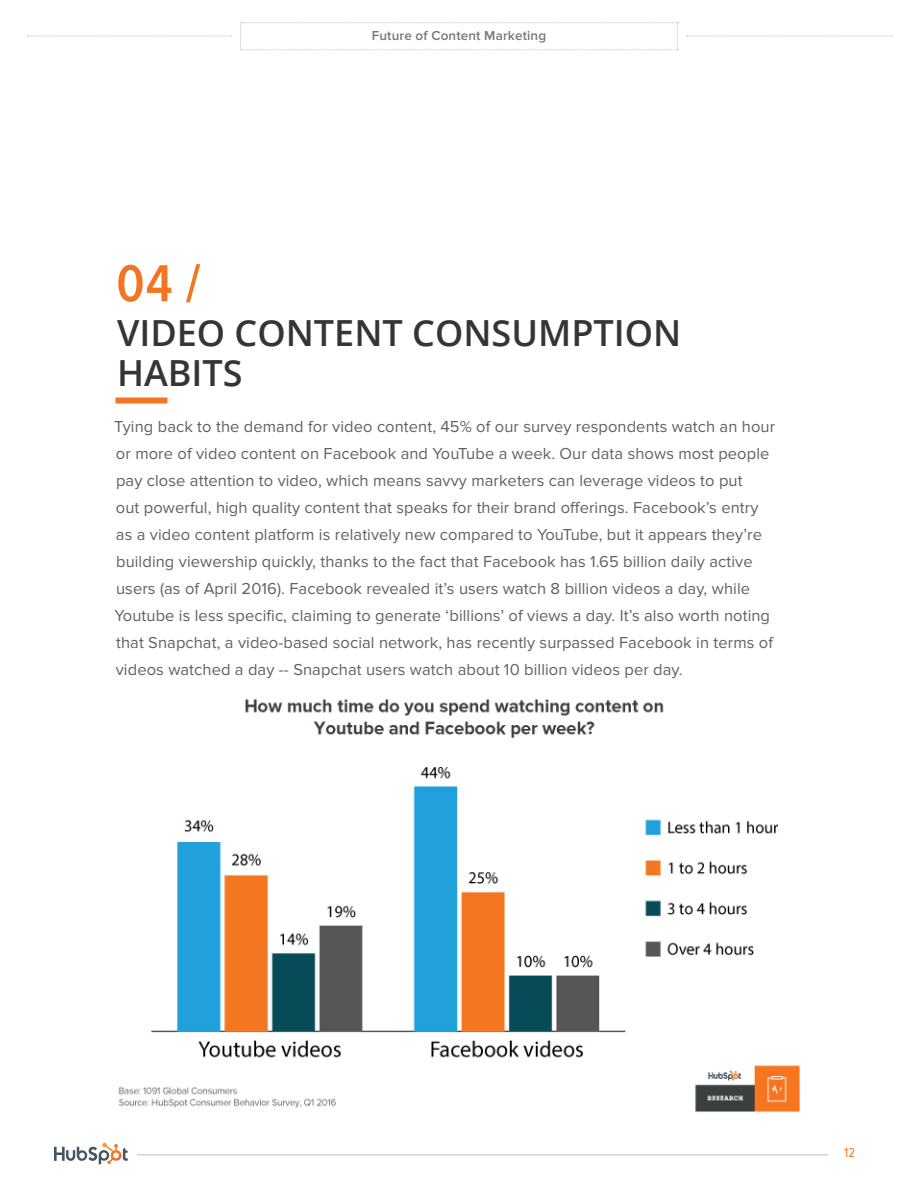
<style>
.page{position:relative;width:918px;height:1188px;background:#fff}
.page>*{position:absolute;margin:0;border:0;box-sizing:border-box;transform-origin:0 0}
.Numbers_2{font:600 54px "Proxima Nova Cond";color:#f47521}
.t1{font:600 36px "Open Sans";color:#353534}
.t2{font:16.5px/27px "Proxima Nova";letter-spacing:.005em;color:#616161}
.t3{font:600 13.5px "Proxima Nova";letter-spacing:.01em;color:#75787c}
.t4{font:13.5px "Proxima Nova Cond";color:#f47521}
</style>
<div class="page">
<hr style="left:137px;top:1155px;width:691px;height:1px;background:#bcbdc0">
<svg style="left:686px;top:36px;width:206px;height:1px"></svg>
<svg style="left:27px;top:36px;width:205px;height:1px"></svg>
<svg style="left:54px;top:1143px;width:74px;height:21px"></svg>
<svg style="left:240px;top:22px;width:438px;height:28px"></svg>
<div style="left:116px;top:397px;width:51px;height:6px;background:#f47521"></div>
<img style="left:118px;top:698px;width:683px;height:414px">
<p class="t3" style="left:372px;top:28px;width:176px">Future of Content Marketing</p>
<p class="Numbers_2" style="left:116px;top:259px;width:86px">04 /</p>
<p class="t1" style="left:117px;top:308px;width:566px">VIDEO CONTENT CONSUMPTION</p>
<p class="t1" style="left:117px;top:348px;width:127px">HABITS</p>
<p class="t2" style="left:114px;top:413px;width:663px">Tying back to the demand for video content, 45% of our survey respondents watch an hour or more of video content on Facebook and YouTube a week. Our data shows most people pay close attention to video, which means savvy marketers can leverage videos to put<br>out powerful, high quality content that speaks for their brand offerings. Facebook’s entry as a video content platform is relatively new compared to YouTube, but it appears they’re building viewership quickly, thanks to the fact that Facebook has 1.65 billion daily active users (as of April 2016). Facebook revealed it’s users watch 8 billion videos a day, while Youtube is less specific, claiming to generate ‘billions’ of views a day. It’s also worth noting that Snapchat, a video-based social network, has recently surpassed Facebook in terms of videos watched a day -- Snapchat users watch about 10 billion videos per day.</p>
<p class="t4" style="left:844px;top:1147px;width:13px">12</p>
</div>
